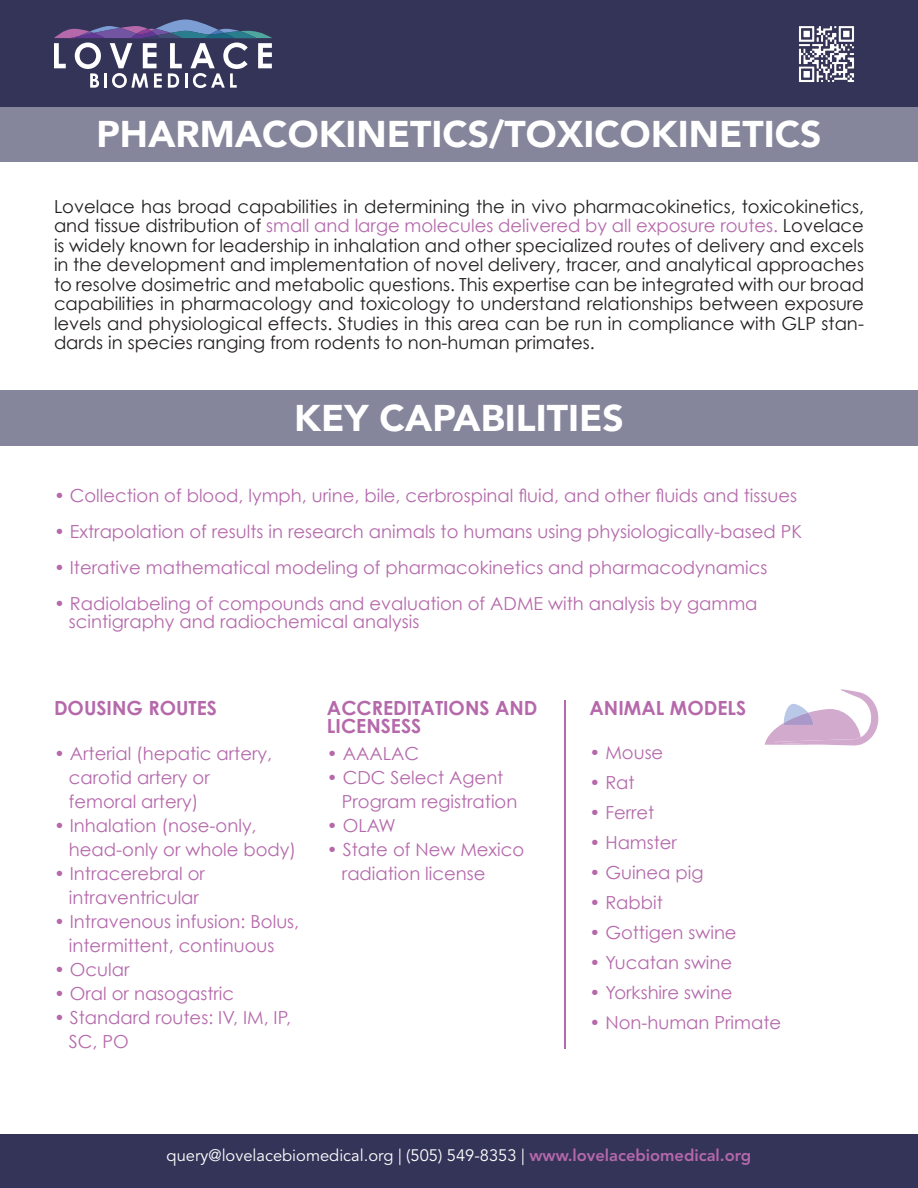
<style>
.page{position:relative;width:918px;height:1188px;background:#fff}
.page>*{position:absolute;margin:0;border:0;box-sizing:border-box;transform-origin:0 0}
.t1{font:900 37.2px "Avenir";color:#fff}
.t2{font:700 19.5px/18px "Century Gothic";color:#b569ab}
.t3{font:18px "Century Gothic";color:#b569ab}
.t4{font:18px/19.5px "Century Gothic";color:#231f20;text-align:justify}
.t5{font:16.5px "Avenir LT Std";color:#fff}
.s1{color:#b569ab}
.s2{font-weight:800;color:#b568aa}
</style>
<div class="page">
<div style="left:0;top:0;width:918px;height:107px;background:#343459"></div>
<div style="left:0;top:1134px;width:918px;height:54px;background:#343459"></div>
<svg style="left:54px;top:20px;width:218px;height:68px"></svg>
<img style="left:799px;top:26px;width:55px;height:56px">
<div style="left:0;top:107px;width:918px;height:55px;background:#85859b"></div>
<div style="left:0;top:391px;width:918px;height:55px;background:#85859b"></div>
<svg style="left:765px;top:689px;width:113px;height:57px"></svg>
<hr style="left:564px;top:701px;width:1px;height:348px;background:#b569ab">
<p class="t1" style="left:96px;top:102px;width:727px">PHARMACOKINETICS/TOXICOKINETICS</p>
<p class="t4" style="left:54px;top:196px;width:812px">Lovelace has broad capabilities in determining the in vivo pharmacokinetics, toxicokinetics, and tissue distribution of <span class="s1">small and large molecules delivered by all exposure routes.</span> Lovelace is widely known for leadership in inhalation and other specialized routes of delivery and excels in the development and implementation of novel delivery, tracer, and analytical approaches to resolve dosimetric and metabolic questions. This expertise can be integrated with our broad capabilities in pharmacology and toxicology to understand relationships between exposure levels and physiological effects. Studies in this area can be run in compliance with GLP stan&shy;dards in species ranging from rodents to non-human primates.</p>
<p class="t1" style="left:294px;top:386px;width:331px">KEY CAPABILITIES</p>
<p class="t3" style="left:54px;top:484px;width:745px">• Collection of blood, lymph, urine, bile, cerbrospinal fluid, and other fluids and tissues</p>
<p class="t3" style="left:54px;top:520px;width:750px">• Extrapolation of results in research animals to humans using physiologically-based PK</p>
<p class="t3" style="left:54px;top:556px;width:715px">• Iterative mathematical modeling of pharmacokinetics and pharmacodynamics</p>
<p class="t3" style="left:54px;top:592px;width:705px">• Radiolabeling of compounds and evaluation of ADME with analysis by gamma</p>
<p class="t3" style="left:69px;top:610px;width:352px">scintigraphy and radiochemical analysis</p>
<p class="t2" style="left:54px;top:699px;width:165px">DOUSING ROUTES</p>
<p class="t2" style="left:327px;top:699px;width:212px">ACCREDITATIONS AND<br>LICENSESS</p>
<p class="t3" style="left:54px;top:743px;width:220px">• Arterial (hepatic artery,</p>
<p class="t3" style="left:69px;top:767px;width:142px">carotid artery or</p>
<p class="t3" style="left:69px;top:791px;width:131px">femoral artery)</p>
<p class="t3" style="left:54px;top:815px;width:204px">• Inhalation (nose-only,</p>
<p class="t3" style="left:69px;top:839px;width:229px">head-only or whole body)</p>
<p class="t3" style="left:54px;top:863px;width:152px">• Intracerebral or</p>
<p class="t3" style="left:69px;top:887px;width:132px">intraventricular</p>
<p class="t3" style="left:54px;top:911px;width:247px">• Intravenous infusion: Bolus,</p>
<p class="t3" style="left:69px;top:935px;width:207px">intermittent, continuous</p>
<p class="t3" style="left:54px;top:959px;width:77px">• Ocular</p>
<p class="t3" style="left:54px;top:983px;width:182px">• Oral or nasogastric</p>
<p class="t3" style="left:54px;top:1007px;width:239px">• Standard routes: IV, IM, IP,</p>
<p class="t3" style="left:69px;top:1031px;width:61px">SC, PO</p>
<p class="t3" style="left:327px;top:743px;width:94px">• AAALAC</p>
<p class="t3" style="left:327px;top:767px;width:178px">• CDC Select Agent</p>
<p class="t3" style="left:342px;top:791px;width:177px">Program registration</p>
<p class="t3" style="left:327px;top:815px;width:70px">• OLAW</p>
<p class="t3" style="left:327px;top:839px;width:199px">• State of New Mexico</p>
<p class="t3" style="left:342px;top:863px;width:145px">radiation license</p>
<p class="t2" style="left:590px;top:699px;width:158px">ANIMAL MODELS</p>
<p class="t3" style="left:590px;top:742px;width:75px">• Mouse</p>
<p class="t3" style="left:590px;top:772px;width:47px">• Rat</p>
<p class="t3" style="left:590px;top:802px;width:66px">• Ferret</p>
<p class="t3" style="left:590px;top:832px;width:89px">• Hamster</p>
<p class="t3" style="left:590px;top:862px;width:116px">• Guinea pig</p>
<p class="t3" style="left:590px;top:892px;width:75px">• Rabbit</p>
<p class="t3" style="left:590px;top:922px;width:149px">• Gottigen swine</p>
<p class="t3" style="left:590px;top:952px;width:144px">• Yucatan swine</p>
<p class="t3" style="left:590px;top:982px;width:144px">• Yorkshire swine</p>
<p class="t3" style="left:590px;top:1012px;width:193px">• Non-human Primate</p>
<p class="t5" style="left:167px;top:1145px;width:586px">query@lovelacebiomedical.org | (505) 549-8353 | <span class="s2">www.lovelacebiomedical.org</span></p>
</div>
